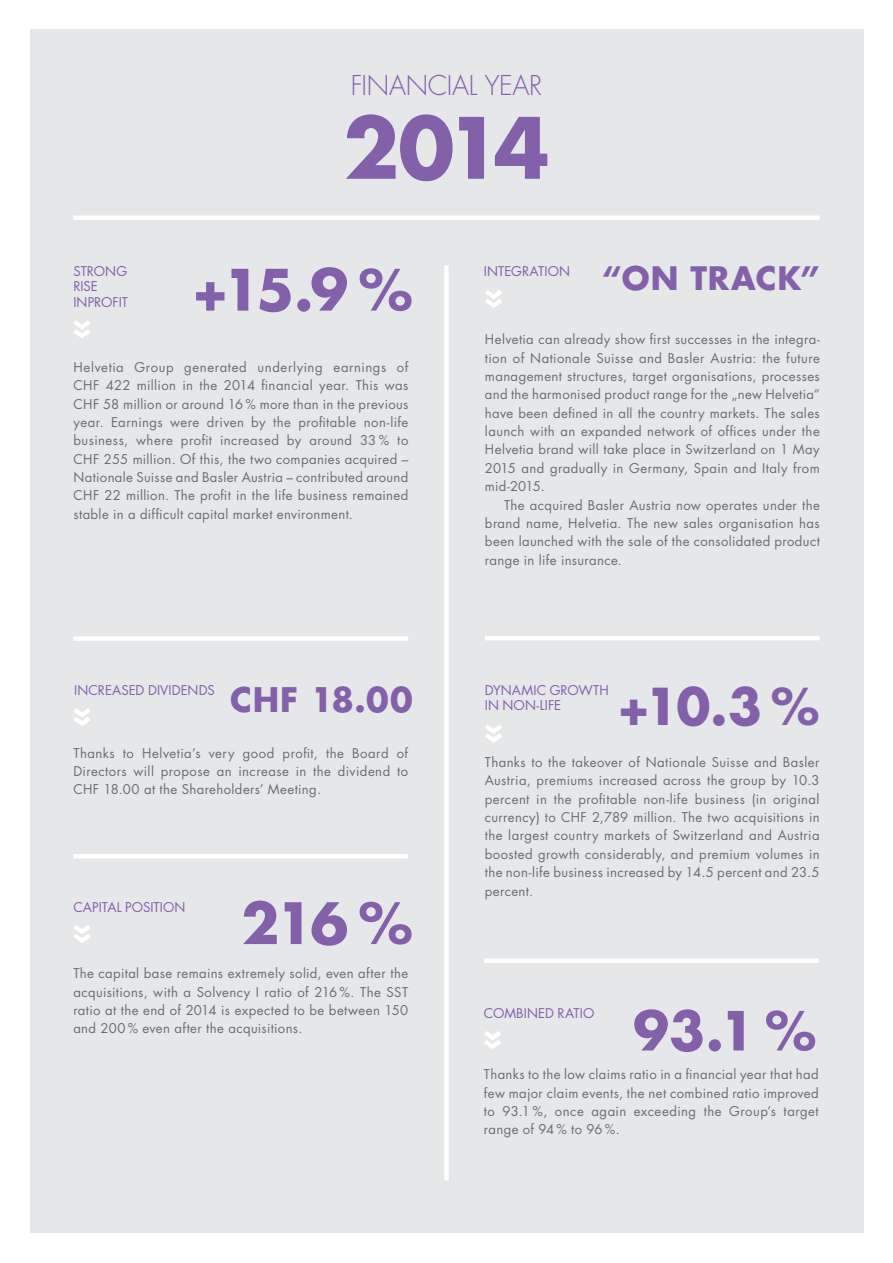
<style>
.page{position:relative;width:893px;height:1263px;background:#fff}
.page>*{position:absolute;margin:0;border:0;box-sizing:border-box;transform-origin:0 0}
.t1{font:700 82.05px "Futura Std";color:#8361aa}
.t2{font:700 55.5px "Futura Std";color:#8361aa}
.t3{font:700 52.5px "Futura Std";color:#8361aa}
.t4{font:700 49.5px "Futura Std";color:#8361aa}
.t5{font:700 33px "Futura Std";letter-spacing:.03em;color:#8361aa}
.t6{font:700 31.5px "Futura Std";letter-spacing:.03em;color:#8361aa}
.t7{font:300 26.55px "Futura Std";letter-spacing:-.01em;color:#8361aa}
.t8{font:13.2px/18.3px "Futura Std";letter-spacing:.03em;color:#6c6d70;text-align:justify}
.t9{font:13.2px/15.8px "Futura Std";letter-spacing:.005em;color:#8361aa}
</style>
<div class="page">
<div style="left:30px;top:30px;width:833px;height:1203px;background:#e6e7e9"></div>
<hr style="left:73px;top:216px;width:747px;height:4px;background:#fff">
<div style="left:73px;top:636px;width:335px;height:5px;background:#fff"></div>
<div style="left:484px;top:958px;width:335px;height:5px;background:#fff"></div>
<hr style="left:485px;top:636px;width:335px;height:4px;background:#fff">
<hr style="left:73px;top:854px;width:335px;height:4px;background:#fff">
<div style="left:444px;top:265px;width:5px;height:915px;background:#fff"></div>
<svg style="left:74px;top:321px;width:17px;height:17px"></svg>
<svg style="left:74px;top:708px;width:16px;height:18px"></svg>
<svg style="left:484px;top:1031px;width:17px;height:18px"></svg>
<svg style="left:74px;top:925px;width:16px;height:18px"></svg>
<svg style="left:485px;top:724px;width:17px;height:19px"></svg>
<svg style="left:485px;top:290px;width:17px;height:18px"></svg>
<h3 class="t7" style="left:351px;top:69px;width:193px">FINANCIAL YEAR</h3>
<p class="t9" style="left:73px;top:263px;width:56px">STRONG<br>RISE<br>INPROFIT</p>
<h1 class="t1" style="left:343px;top:93px;width:208px">2014</h1>
<h2 class="t2" style="left:191px;top:253px;width:223px">+15.9 %</h2>
<p class="t9" style="left:484px;top:263px;width:88px">INTEGRATION</p>
<h3 class="t6" style="left:602px;top:257px;width:219px">“ON TRACK”</h3>
<p class="t8" style="left:74px;top:358px;width:336px">Helvetia Group generated underlying earnings of CHF 422 million in the 2014 financial year. This was CHF 58 million or around 16 % more than in the previous year. Earnings were driven by the profitable non-life business, where profit increased by around 33 % to CHF 255 million. Of this, the two companies acquired – Nationale Suisse and Basler Austria – contributed around CHF 22 million. The profit in the life business remained stable in a difficult capital market environment.</p>
<p class="t9" style="left:74px;top:682px;width:142px">INCREASED DIVIDENDS</p>
<h3 class="t5" style="left:230px;top:677px;width:184px">CHF 18.00</h3>
<p class="t8" style="left:73px;top:744px;width:336px">Thanks to Helvetia’s very good profit, the Board of Directors will propose an increase in the dividend to CHF 18.00 at the Shareholders’ Meeting.</p>
<p class="t9" style="left:73px;top:899px;width:113px">CAPITAL POSITION</p>
<h2 class="t2" style="left:241px;top:886px;width:173px">216 %</h2>
<p class="t8" style="left:73px;top:964px;width:336px">The capital base remains extremely solid, even after the acquisitions, with a Solvency I ratio of 216 %. The SST ratio at the end of 2014 is expected to be between 150 and 200 % even after the acquisitions.</p>
<p class="t8" style="left:485px;top:330px;width:336px">Helvetia can already show first successes in the integra&shy;tion of Nationale Suisse and Basler Austria: the future management structures, target organisations, processes and the harmonised product range for the „new Helvetia“ have been defined in all the country markets. The sales launch with an expanded network of offices under the Helvetia brand will take place in Switzerland on 1 May 2015 and gradually in Germany, Spain and Italy from mid-2015.</p>
<p class="t8" style="left:485px;top:496px;width:336px;text-indent:19px">The acquired Basler Austria now operates under the brand name, Helvetia. The new sales organisation has been launched with the sale of the consolidated product range in life insurance.</p>
<p class="t9" style="left:485px;top:682px;width:125px">DYNAMIC GROWTH<br>IN NON-LIFE</p>
<h3 class="t4" style="left:617px;top:673px;width:204px">+10.3 %</h3>
<p class="t8" style="left:485px;top:753px;width:336px">Thanks to the takeover of Nationale Suisse and Basler Austria, premiums increased across the group by 10.3 percent in the profitable non-life business (in original currency) to CHF 2,789 million. The two acquisitions in the largest country markets of Switzerland and Austria boosted growth considerably, and premium volumes in the non-life business increased by 14.5 percent and 23.5 percent.</p>
<p class="t9" style="left:484px;top:1005px;width:112px">COMBINED RATIO</p>
<h3 class="t3" style="left:633px;top:996px;width:185px">93.1 %</h3>
<p class="t8" style="left:484px;top:1065px;width:336px">Thanks to the low claims ratio in a financial year that had few major claim events, the net combined ratio improved to 93.1 %, once again exceeding the Group’s target range of 94 % to 96 %.</p>
</div>
